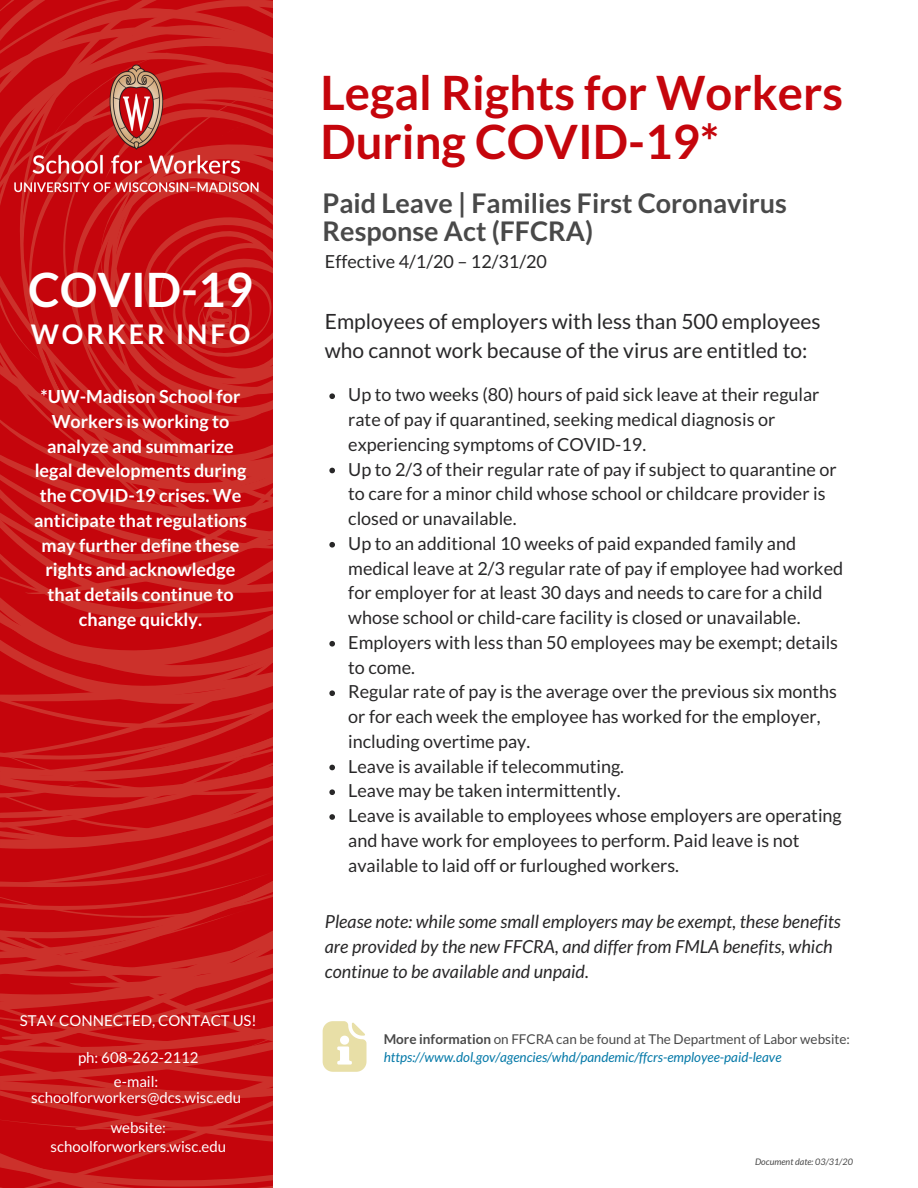
<style>
.page{position:relative;width:918px;height:1188px;background:#fff}
.page>*{position:absolute;margin:0;border:0;box-sizing:border-box;transform-origin:0 0}
.t1{font:700 47.25px/49.5px "Lato";color:#c5050c}
.t2{font:700 47.25px "Lato";color:#fff}
.t3{font:700 27px/28.2px "Lato";color:#494949}
.t4{font:700 27px "Lato";letter-spacing:.11em;color:#fff}
.t5{font:21px/29.2px "Lato";color:#282728}
.t6{font:18px/24.8px "Lato";color:#282728}
.t7{font:700 18px/24.8px "Lato";color:#fff;text-align:center}
.t8{font:italic 18px/24.8px "Lato";color:#282728}
.t9{font:15px/18.3px "Lato";color:#fff;text-align:center}
.t10{font:italic 13.5px/18.5px "Lato";color:#0479a8}
.t11{font:italic 9px "Lato";color:#494949}
.s1{font-weight:700;font-style:normal;color:#494949}
.s2{font-style:normal;color:#494949}
</style>
<div class="page">
<svg style="left:0;top:0;width:272px;height:1188px;background:#c71618"></svg>
<img style="left:0;top:58px;width:273px;height:152px">
<svg style="left:323px;top:1021px;width:44px;height:51px"></svg>
<svg style="left:329px;top:393px;width:6px;height:6px"></svg>
<svg style="left:329px;top:468px;width:6px;height:5px"></svg>
<svg style="left:329px;top:542px;width:6px;height:6px"></svg>
<svg style="left:329px;top:641px;width:6px;height:6px"></svg>
<svg style="left:329px;top:690px;width:6px;height:6px"></svg>
<svg style="left:329px;top:765px;width:6px;height:5px"></svg>
<svg style="left:329px;top:789px;width:6px;height:6px"></svg>
<svg style="left:329px;top:814px;width:6px;height:6px"></svg>
<h1 class="t2" style="left:28px;top:260px;width:226px">COVID-19</h1>
<h2 class="t4" style="left:31px;top:317px;width:221px">WORKER INFO</h2>
<p class="t7" style="left:34px;top:384px;width:214px">*UW-Madison School for<br>Workers is working to analyze and summarize legal developments during the COVID-19 crises. We anticipate that regulations may further define these rights and acknowledge that details continue to change quickly.</p>
<p class="t9" style="left:20px;top:1011px;width:238px">STAY CONNECTED, CONTACT US!</p>
<p class="t9" style="left:78px;top:1045px;width:122px;line-height:24.6px">ph: 608-262-2112 e-mail:</p>
<p class="t9" style="left:31px;top:1088px;width:211px">schoolforworkers@dcs.wisc.edu</p>
<p class="t9" style="left:51px;top:1118px;width:177px">website: schoolforworkers.wisc.edu</p>
<h1 class="t1" style="left:320px;top:67px;width:524px">Legal Rights for Workers<br>During COVID-19*</h1>
<h2 class="t3" style="left:323px;top:188px;width:466px">Paid Leave | Families First Coronavirus<br>Response Act (FFCRA)</h2>
<p class="t6" style="left:325px;top:248px;width:224px">Effective 4/1/20 – 12/31/20</p>
<p class="t5" style="left:325px;top:306px;width:497px">Employees of employers with less than 500 employees who cannot work because of the virus are entitled to:</p>
<p class="t6" style="left:348px;top:382px;width:496px">Up to two weeks (80) hours of paid sick leave at their regular rate of pay if quarantined, seeking medical diagnosis or experiencing symptoms of COVID-19.<br>Up to 2/3 of their regular rate of pay if subject to quarantine or to care for a minor child whose school or childcare provider is closed or unavailable.<br>Up to an additional 10 weeks of paid expanded family and medical leave at 2/3 regular rate of pay if employee had worked for employer for at least 30 days and needs to care for a child whose school or child-care facility is closed or unavailable.<br>Employers with less than 50 employees may be exempt; details to come.<br>Regular rate of pay is the average over the previous six months or for each week the employee has worked for the employer, including overtime pay.<br>Leave is available if telecommuting.<br>Leave may be taken intermittently.<br>Leave is available to employees whose employers are operating and have work for employees to perform. Paid leave is not available to laid off or furloughed workers.</p>
<p class="t8" style="left:325px;top:909px;width:518px">Please note: while some small employers may be exempt, these benefits are provided by the new FFCRA, and differ from FMLA benefits, which continue to be available and unpaid.</p>
<p class="t10" style="left:384px;top:1029px;width:468px"><span class="s1">More information</span> <span class="s2">on FFCRA can be found at The Department of Labor website: </span>https://www.dol.gov/agencies/whd/pandemic/ffcrs-employee-paid-leave</p>
<p class="t11" style="left:755px;top:1156px;width:99px">Document date: 03/31/20</p>
</div>
